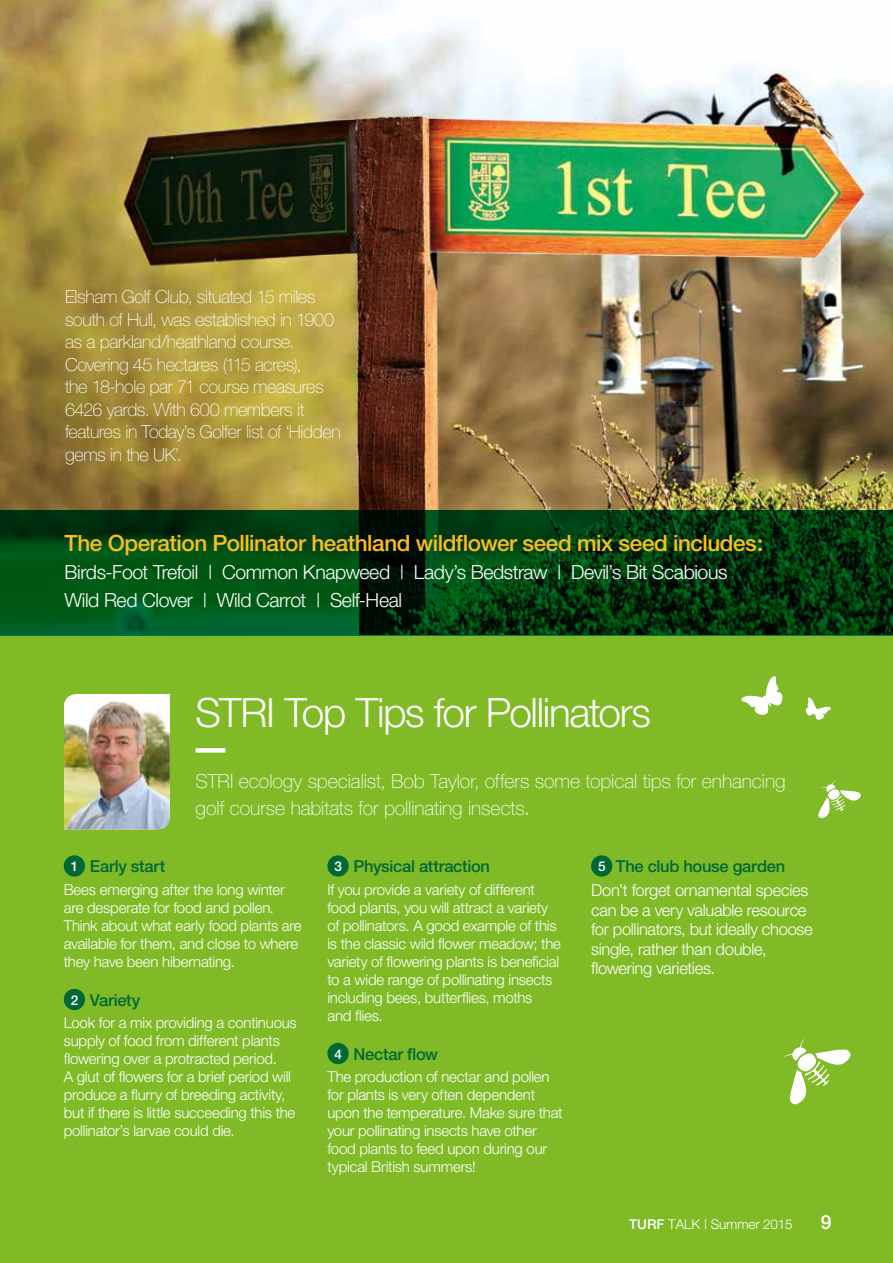
<style>
.page{position:relative;width:893px;height:1263px;background:#fff}
.page>*{position:absolute;margin:0;border:0;box-sizing:border-box;transform-origin:0 0}
.t1{font:300 40.5px "Helvetica Neue";letter-spacing:-.035em;color:#fff}
.t2{font:500 22.5px "Helvetica Neue";letter-spacing:-.02em;color:#fcbd1c}
.t3{font:100 19.5px/27px "Helvetica Neue";letter-spacing:-.005em;color:#fff}
.t4{font:300 19.5px/28.2px "Helvetica Neue";letter-spacing:-.02em;color:#fff}
.t5{font:500 19.5px "Helvetica Neue";color:#fff}
.t6{font:100 18px/22.5px "Helvetica Neue";letter-spacing:-.025em;color:#fff}
.t7{font:300 16.5px/19.5px "Helvetica Neue";letter-spacing:-.02em;color:#fff}
.t8{font:500 16.5px "Helvetica Neue";letter-spacing:-.015em;color:#006935}
.t9{font:300 15px/18px "Helvetica Neue";letter-spacing:-.015em;color:#fff}
.t10{font:300 13.5px "Helvetica Neue";letter-spacing:-.01em;color:#fff}
.s1{font-size:24px}
.s2{font-size:13.5px;color:#fff}
.s3{font-weight:500;font-size:13.5px}
.s4{font-weight:500;color:#006935}
.s5{font-weight:500}
</style>
<div class="page">
<img style="left:0;top:0;width:893px;height:510px">
<svg style="left:0;top:510px;width:893px;height:126px;background:#003e11"></svg>
<div style="left:0;top:636px;width:893px;height:627px;background:#80ba27"></div>
<div style="left:196px;top:748px;width:29px;height:5px;background:#fff"></div>
<img style="left:64px;top:694px;width:106px;height:135px">
<svg style="left:741px;top:676px;width:42px;height:39px"></svg>
<svg style="left:805px;top:697px;width:26px;height:23px"></svg>
<svg style="left:783px;top:1038px;width:68px;height:67px"></svg>
<svg style="left:818px;top:779px;width:43px;height:40px"></svg>
<div style="left:64px;top:855px;width:21px;height:21px;background:#006935;border-radius:50%"></div>
<div style="left:64px;top:989px;width:21px;height:21px;background:#006935;border-radius:50%"></div>
<div style="left:327px;top:855px;width:22px;height:21px;background:#006935;border-radius:50%"></div>
<div style="left:327px;top:1043px;width:22px;height:21px;background:#006935;border-radius:50%"></div>
<div style="left:591px;top:855px;width:21px;height:21px;background:#006935;border-radius:50%"></div>
<p class="t6" style="left:65px;top:286px;width:277px">Elsham Golf Club, situated 15 miles south of Hull, was established in 1900 as a parkland/heathland course.<br>Covering 45 hectares (115 acres),<br>the 18-hole par 71 course measures<br>6426 yards. With 600 members it features in Today’s Golfer list of ‘Hidden gems in the UK’.</p>
<h2 class="t2" style="left:65px;top:530px;width:700px">The Operation Pollinator heathland wildflower seed mix seed includes:</h2>
<h3 class="t4" style="left:65px;top:558px;width:664px">Birds-Foot Trefoil | Common Knapweed | Lady’s Bedstraw | Devil’s Bit Scabious<br>Wild Red Clover | Wild Carrot | Self-Heal</h3>
<h1 class="t1" style="left:196px;top:688px;width:457px">STRI Top Tips for Pollinators</h1>
<h3 class="t3" style="left:196px;top:768px;width:591px">STRI ecology specialist, Bob Taylor, offers some topical tips for enhancing golf course habitats for pollinating insects<span class="s1">.</span></h3>
<p class="t8" style="left:71px;top:857px;width:96px"><span class="s2">1</span> Early start</p>
<p class="t9" style="left:64px;top:880px;width:239px">Bees emerging after the long winter are desperate for food and pollen.<br>Think about what early food plants are available for them, and close to where they have been hibernating.</p>
<p class="t8" style="left:71px;top:990px;width:71px"><span class="s2">2</span> Variety</p>
<p class="t9" style="left:64px;top:1013px;width:235px">Look for a mix providing a continuous supply of food from different plants flowering over a protracted period.<br>A glut of flowers for a brief period will produce a flurry of breeding activity, but if there is little succeeding this the pollinator’s larvae could die.</p>
<p class="t8" style="left:334px;top:857px;width:157px"><span class="s2">3</span> Physical attraction</p>
<p class="t9" style="left:327px;top:880px;width:235px">If you provide a variety of different food plants, you will attract a variety of pollinators. A good example of this is the classic wild flower meadow; the variety of flowering plants is beneficial to a wide range of pollinating insects including bees, butterflies, moths<br>and flies.</p>
<p class="t8" style="left:334px;top:1044px;width:105px"><span class="s2">4</span> Nectar flow</p>
<p class="t9" style="left:327px;top:1067px;width:237px">The production of nectar and pollen for plants is very often dependent upon the temperature. Make sure that your pollinating insects have other food plants to feed upon during our typical British summers!</p>
<p class="t7" style="left:591px;top:854px;width:219px;line-height:23.7px;text-indent:7px"><span class="s3">5</span> <span class="s4">The club house garden<br></span>Don’t forget ornamental species</p>
<p class="t7" style="left:591px;top:900px;width:223px">can be a very valuable resource for pollinators, but ideally choose single, rather than double, flowering varieties.</p>
<p class="t10" style="left:629px;top:1216px;width:165px"><span class="s5">TURF</span> TALK | Summer 2015</p>
<h3 class="t5" style="left:821px;top:1211px;width:12px">9</h3>
</div>
